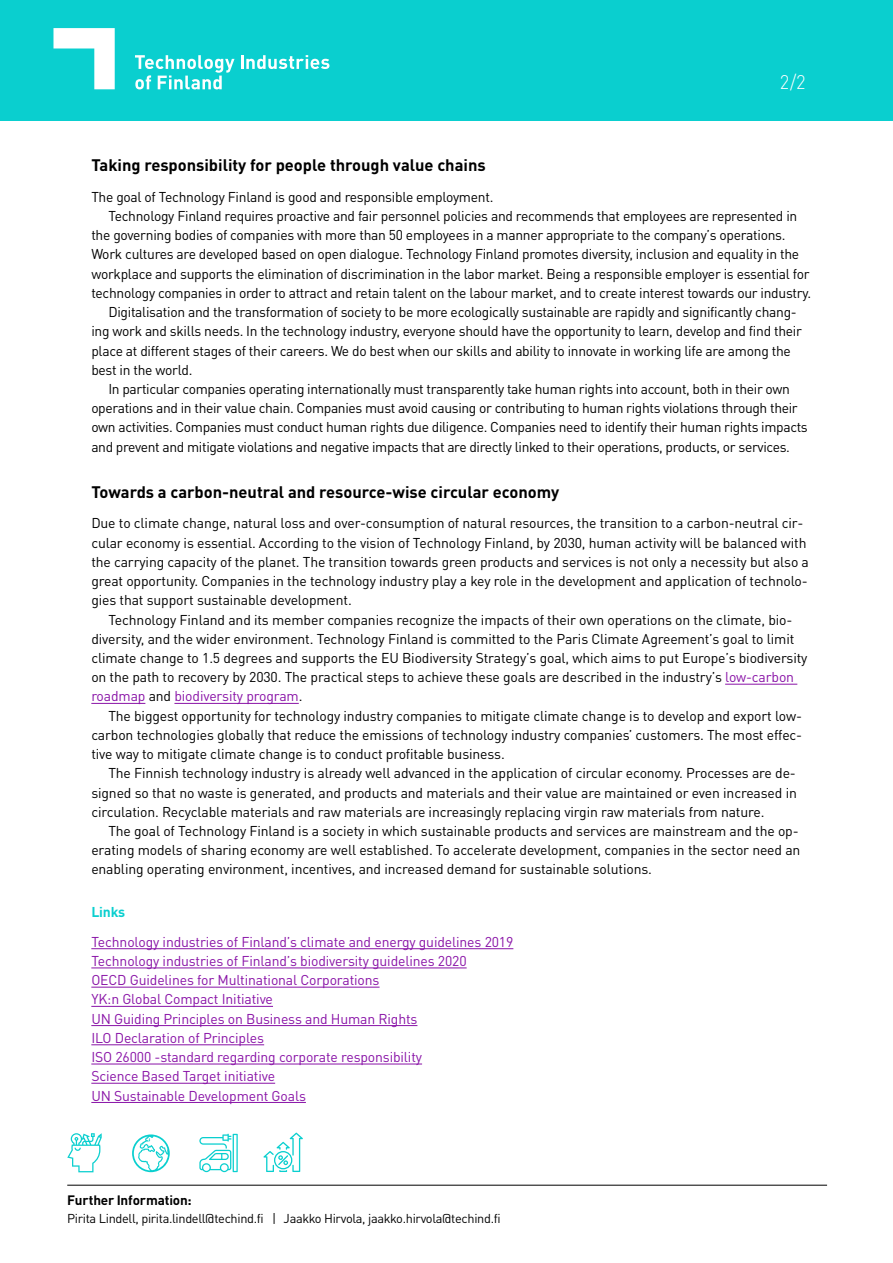
<style>
.page{position:relative;width:893px;height:1263px;background:#fff}
.page>*{position:absolute;margin:0;border:0;box-sizing:border-box;transform-origin:0 0}
.t1{font:300 19.5px "DIN Pro";color:#fff;scale:.95 1}
.t2{font:700 16.5px "DIN Pro";color:#000}
.t3{font:14.1px/19.2px "DIN Pro";letter-spacing:-.02em;color:#000}
.t4{font:14.1px/19.2px "DIN Pro";letter-spacing:-.01em;color:#8913a7}
.t5{font:700 14.1px "DIN Pro";letter-spacing:-.01em;color:#0acfcf}
.t6{font:700 13.5px "DIN Pro";letter-spacing:-.015em;color:#000}
.t7{font:12.75px "DIN Pro";letter-spacing:-.025em;color:#000}
.s1{color:#8913a7}
</style>
<div class="page">
<hr style="left:725px;top:684px;width:72px;height:1px;background:#8913a7">
<hr style="left:91px;top:703px;width:54px;height:1px;background:#8913a7">
<hr style="left:174px;top:703px;width:125px;height:1px;background:#8913a7">
<hr style="left:91px;top:948px;width:422px;height:1px;background:#8913a7">
<hr style="left:91px;top:967px;width:376px;height:1px;background:#8913a7">
<hr style="left:91px;top:987px;width:289px;height:1px;background:#8913a7">
<hr style="left:91px;top:1006px;width:182px;height:1px;background:#8913a7">
<hr style="left:91px;top:1025px;width:326px;height:1px;background:#8913a7">
<hr style="left:91px;top:1044px;width:173px;height:1px;background:#8913a7">
<hr style="left:91px;top:1064px;width:331px;height:1px;background:#8913a7">
<hr style="left:91px;top:1083px;width:184px;height:1px;background:#8913a7">
<hr style="left:91px;top:1102px;width:215px;height:1px;background:#8913a7">
<svg style="left:199px;top:1134px;width:39px;height:38px"></svg>
<svg style="left:132px;top:1134px;width:38px;height:38px"></svg>
<svg style="left:67px;top:1133px;width:35px;height:39px"></svg>
<svg style="left:263px;top:1132px;width:40px;height:40px"></svg>
<div style="left:0;top:0;width:893px;height:120px;background:#0acfcf"></div>
<hr style="left:67px;top:1185px;width:760px;height:1px;background:#000">
<svg style="left:53px;top:28px;width:62px;height:61px"></svg>
<svg style="left:135px;top:55px;width:99px;height:34px"></svg>
<svg style="left:241px;top:55px;width:88px;height:14px"></svg>
<h1 class="t1" style="left:780px;top:68px;width:29px">2/2</h1>
<p class="t2" style="left:91px;top:152px;width:396px">Taking responsibility for people through value chains</p>
<p class="t3" style="left:91px;top:186px;width:404px">The goal of Technology Finland is good and responsible employment.</p>
<p class="t3" style="left:108px;top:205px;width:690px">Technology Finland requires proactive and fair personnel policies and recommends that employees are represented in</p>
<p class="t3" style="left:91px;top:225px;width:696px">the governing bodies of companies with more than 50 employees in a manner appropriate to the company’s operations.</p>
<p class="t3" style="left:91px;top:244px;width:709px">Work cultures are developed based on open dialogue. Technology Finland promotes diversity, inclusion and equality in the</p>
<p class="t3" style="left:91px;top:263px;width:720px">workplace and supports the elimination of discrimination in the labor market. Being a responsible employer is essential for</p>
<p class="t3" style="left:91px;top:282px;width:721px">technology companies in order to attract and retain talent on the labour market, and to create interest towards our industry.</p>
<p class="t3" style="left:108px;top:301px;width:690px">Digitalisation and the transformation of society to be more ecologically sustainable are rapidly and significantly chang-</p>
<p class="t3" style="left:91px;top:321px;width:712px">ing work and skills needs. In the technology industry, everyone should have the opportunity to learn, develop and find their</p>
<p class="t3" style="left:91px;top:340px;width:701px">place at different stages of their careers. We do best when our skills and ability to innovate in working life are among the</p>
<p class="t3" style="left:91px;top:359px;width:103px">best in the world.</p>
<p class="t3" style="left:108px;top:378px;width:683px">In particular companies operating internationally must transparently take human rights into account, both in their own</p>
<p class="t3" style="left:91px;top:398px;width:708px">operations and in their value chain. Companies must avoid causing or contributing to human rights violations through their</p>
<p class="t3" style="left:91px;top:417px;width:718px">own activities. Companies must conduct human rights due diligence. Companies need to identify their human rights impacts</p>
<p class="t3" style="left:91px;top:436px;width:700px">and prevent and mitigate violations and negative impacts that are directly linked to their operations, products, or services.</p>
<p class="t2" style="left:91px;top:479px;width:469px">Towards a carbon-neutral and resource-wise circular economy</p>
<p class="t3" style="left:91px;top:513px;width:719px">Due to climate change, natural loss and over-consumption of natural resources, the transition to a carbon-neutral cir&shy;cular economy is essential. According to the vision of Technology Finland, by 2030, human activity will be balanced with the carrying capacity of the planet. The transition towards green products and services is not only a necessity but also a great opportunity. Companies in the technology industry play a key role in the development and application of technolo&shy;gies that support sustainable development.</p>
<p class="t3" style="left:91px;top:609px;width:718px;text-indent:17px">Technology Finland and its member companies recognize the impacts of their own operations on the climate, bio&shy;diversity, and the wider environment. Technology Finland is committed to the Paris Climate Agreement’s goal to limit climate change to 1.5 degrees and supports the EU Biodiversity Strategy’s goal, which aims to put Europe’s biodiversity on the path to recovery by 2030. The practical steps to achieve these goals are described in the industry’s <span class="s1">low-carbon roadmap</span> and <span class="s1">biodiversity program</span>.</p>
<p class="t3" style="left:91px;top:705px;width:712px;text-align:justify;text-indent:17px">The biggest opportunity for technology industry companies to mitigate climate change is to develop and export low&shy;carbon technologies globally that reduce the emissions of technology industry companies’ customers. The most effec&shy;tive way to mitigate climate change is to conduct profitable business.</p>
<p class="t3" style="left:91px;top:763px;width:707px;text-align:justify;text-indent:17px">The Finnish technology industry is already well advanced in the application of circular economy. Processes are de&shy;signed so that no waste is generated, and products and materials and their value are maintained or even increased in circulation. Recyclable materials and raw materials are increasingly replacing virgin raw materials from nature.</p>
<p class="t3" style="left:91px;top:820px;width:711px;text-indent:17px">The goal of Technology Finland is a society in which sustainable products and services are mainstream and the op&shy;erating models of sharing economy are well established. To accelerate development, companies in the sector need an enabling operating environment, incentives, and increased demand for sustainable solutions.</p>
<p class="t5" style="left:91px;top:901px;width:35px">Links</p>
<p class="t4" style="left:91px;top:931px;width:424px">Technology industries of Finland’s climate and energy guidelines 2019<br>Technology industries of Finland’s biodiversity guidelines 2020<br>OECD Guidelines for Multinational Corporations<br>YK:n Global Compact Initiative<br>UN Guiding Principles on Business and Human Rights<br>ILO Declaration of Principles<br>ISO 26000 -standard regarding corporate responsibility<br>Science Based Target initiative<br>UN Sustainable Development Goals</p>
<p class="t6" style="left:67px;top:1189px;width:126px">Further Information:</p>
<p class="t7" style="left:67px;top:1209px;width:435px">Pirita Lindell, pirita.lindell@techind.fi | Jaakko Hirvola, jaakko.hirvola@techind.fi</p>
</div>
